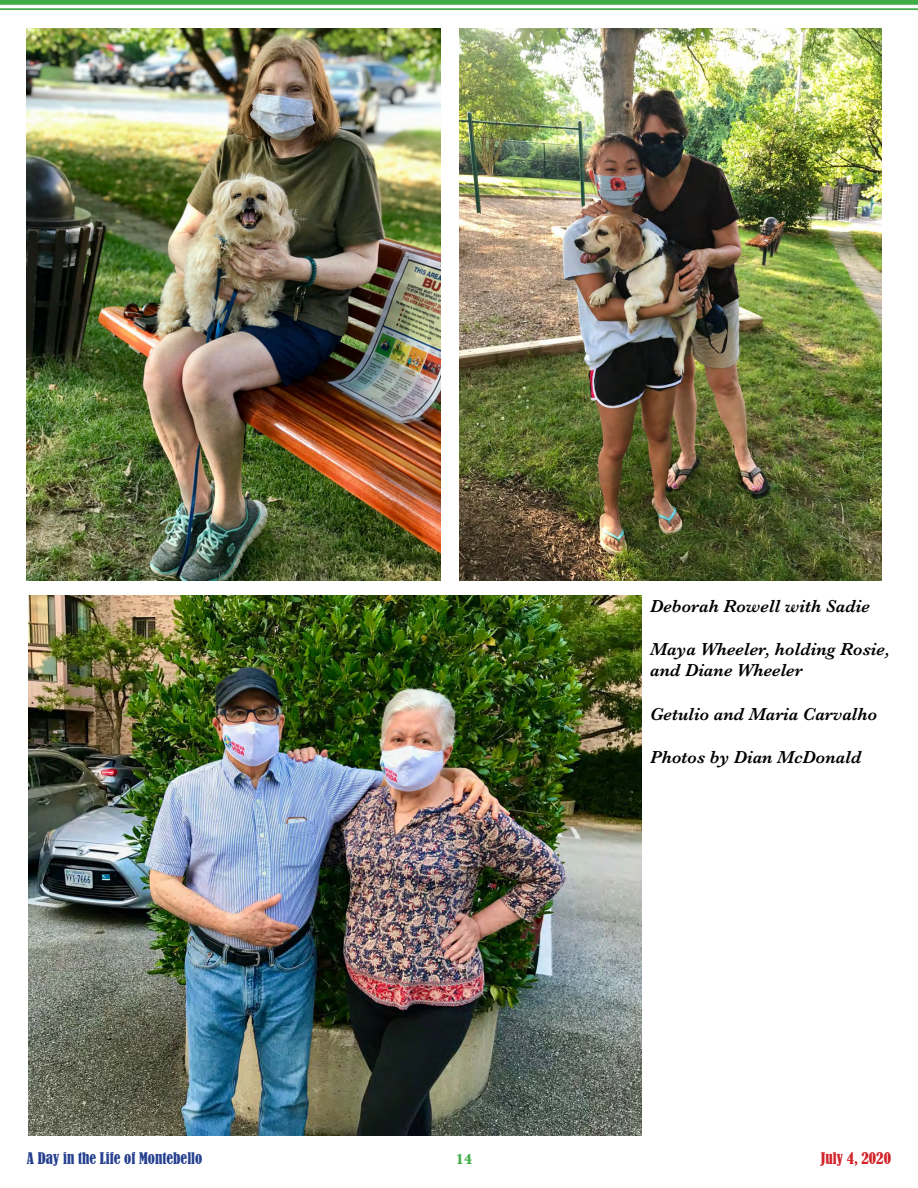
<style>
.page{position:relative;width:918px;height:1188px;background:#fff}
.page>*{position:absolute;margin:0;border:0;box-sizing:border-box;transform-origin:0 0}
.t1{font:italic 600 18px/21.6px "Baskerville";color:#000}
.t2{font:condensed 15px "Bernard";color:#25408f}
.t3{font:condensed 15px "Bernard";color:#d2232a}
.t4{font:700 15px "Baskerville";color:#41ad49}
</style>
<div class="page">
<div style="left:0;top:0;width:918px;height:5px;background:#41ad49"></div>
<hr style="left:0;top:8px;width:918px;height:2px;background:#41ad49">
<img style="left:459px;top:29px;width:422px;height:551px">
<img style="left:27px;top:29px;width:414px;height:551px">
<img style="left:28px;top:595px;width:614px;height:540px">
<p class="t1" style="left:650px;top:595px;width:221px">Deborah Rowell with Sadie</p>
<p class="t1" style="left:650px;top:638px;width:241px">Maya Wheeler, holding Rosie, and Diane Wheeler</p>
<p class="t1" style="left:650px;top:703px;width:229px">Getulio and Maria Carvalho</p>
<p class="t1" style="left:650px;top:746px;width:213px">Photos by Dian McDonald</p>
<p class="t2" style="left:27px;top:1149px;width:177px">A Day in the Life of Montebello</p>
<p class="t4" style="left:456px;top:1148px;width:18px">14</p>
<p class="t3" style="left:821px;top:1149px;width:72px">July 4, 2020</p>
</div>
